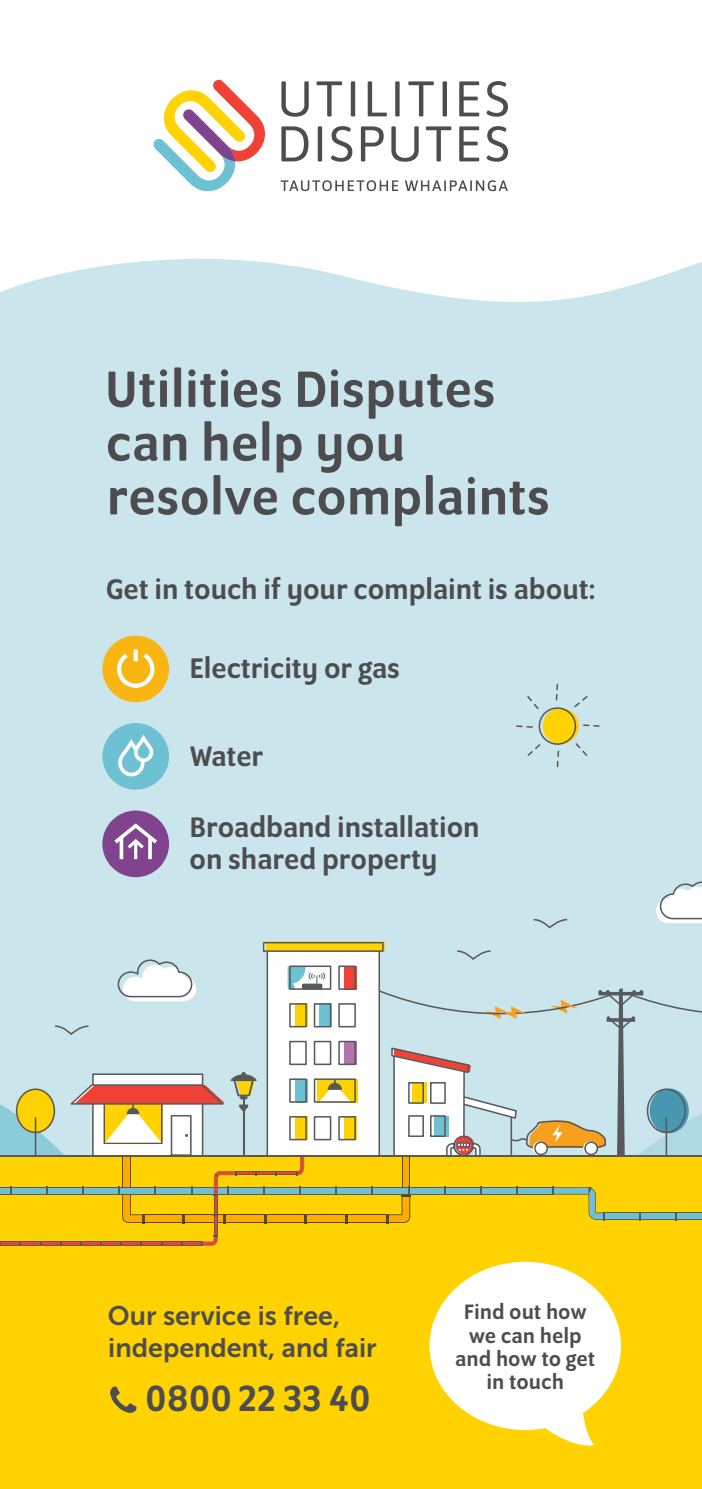
<style>
.page{position:relative;width:702px;height:1489px;background:#fff}
.page>*{position:absolute;margin:0;border:0;box-sizing:border-box;transform-origin:0 0}
.UD_DLE_H2{font:500 55px/53.8px "Program OT";letter-spacing:.03em;color:#4d4d4f}
.UD_DLE_H2-2{font:500 39.25px "Program OT";letter-spacing:.05em;color:#4d4d4f}
.UD_DLE_H2-3{font:500 30.5px/32px "Program OT";letter-spacing:.02em;color:#4d4d4f}
.Body{font:26.75px/31.8px "Museo Sans 700";color:#4d4d4f}
.Body-2{font:500 22.5px/23.2px "Program OT";letter-spacing:.03em;color:#4d4d4f;text-align:center}
</style>
<div class="page">
<div style="left:0;top:164px;width:702px;height:1044px;background:#cbe5ec"></div>
<div style="left:0;top:1156px;width:702px;height:332px;background:#ffd200"></div>
<div style="left:305px;top:1215px;width:40px;height:6px;background:#ffac00"></div>
<hr style="left:305px;top:1214px;width:40px;height:1px;background:#58595b">
<hr style="left:305px;top:1221px;width:40px;height:1px;background:#58595b">
<div style="left:345px;top:1215px;width:41px;height:6px;background:#ffac00"></div>
<hr style="left:345px;top:1214px;width:41px;height:1px;background:#58595b">
<hr style="left:345px;top:1221px;width:41px;height:1px;background:#58595b">
<svg style="left:345px;top:1214px;width:2px;height:9px"></svg>
<div style="left:267px;top:947px;width:112px;height:208px;background:#fff"></div>
<div style="left:266px;top:946px;width:114px;height:210px;border:2px solid #58595b"></div>
<div style="left:299px;top:1187px;width:36px;height:6px;background:#6ec1d3"></div>
<hr style="left:299px;top:1187px;width:36px;height:1px;background:#58595b">
<hr style="left:299px;top:1193px;width:36px;height:1px;background:#58595b">
<div style="left:335px;top:1187px;width:36px;height:6px;background:#6ec1d3"></div>
<hr style="left:335px;top:1187px;width:36px;height:1px;background:#58595b">
<hr style="left:335px;top:1193px;width:36px;height:1px;background:#58595b">
<svg style="left:335px;top:1186px;width:2px;height:7px"></svg>
<svg style="left:0;top:1056px;width:307px;height:190px"></svg>
<div style="left:344px;top:966px;width:13px;height:23px;background:#ef4136"></div>
<div style="left:295px;top:1003px;width:13px;height:23px;background:#ffd200"></div>
<div style="left:295px;top:1116px;width:13px;height:23px;background:#ffd200"></div>
<div style="left:344px;top:1041px;width:13px;height:23px;background:#b373ae"></div>
<div style="left:344px;top:1116px;width:13px;height:23px;background:#ffd200"></div>
<div style="left:319px;top:1003px;width:13px;height:23px;background:#6ec1d3"></div>
<div style="left:295px;top:1078px;width:13px;height:24px;background:#6ec1d3"></div>
<div style="left:338px;top:965px;width:18px;height:24px;border:2px solid #58595b"></div>
<div style="left:289px;top:1003px;width:18px;height:24px;border:2px solid #58595b"></div>
<div style="left:314px;top:1003px;width:17px;height:24px;border:2px solid #58595b"></div>
<div style="left:338px;top:1003px;width:18px;height:24px;border:2px solid #58595b"></div>
<div style="left:289px;top:1040px;width:18px;height:25px;border:2px solid #58595b"></div>
<div style="left:314px;top:1040px;width:17px;height:25px;border:2px solid #58595b"></div>
<div style="left:338px;top:1040px;width:18px;height:25px;border:2px solid #58595b"></div>
<div style="left:289px;top:1078px;width:18px;height:24px;border:2px solid #58595b"></div>
<div style="left:289px;top:1115px;width:18px;height:25px;border:2px solid #58595b"></div>
<div style="left:314px;top:1115px;width:17px;height:25px;border:2px solid #58595b"></div>
<div style="left:338px;top:1115px;width:18px;height:25px;border:2px solid #58595b"></div>
<div style="left:543px;top:708px;width:36px;height:36px;background:#ffd200;border-radius:50%"></div>
<div style="left:538px;top:707px;width:38px;height:37px;border:2px solid #58595b;border-radius:50%"></div>
<svg style="left:555px;top:683px;width:4px;height:18px"></svg>
<svg style="left:574px;top:696px;width:14px;height:12px"></svg>
<svg style="left:527px;top:744px;width:14px;height:12px"></svg>
<svg style="left:556px;top:750px;width:4px;height:18px"></svg>
<svg style="left:516px;top:725px;width:17px;height:3px"></svg>
<svg style="left:583px;top:724px;width:17px;height:3px"></svg>
<svg style="left:575px;top:743px;width:13px;height:13px"></svg>
<svg style="left:527px;top:696px;width:12px;height:13px"></svg>
<svg style="left:117px;top:959px;width:79px;height:42px"></svg>
<svg style="left:656px;top:881px;width:46px;height:42px"></svg>
<div style="left:317px;top:1079px;width:40px;height:23px;background:#ffd200"></div>
<svg style="left:321px;top:1081px;width:27px;height:18px"></svg>
<svg style="left:55px;top:1025px;width:34px;height:10px"></svg>
<svg style="left:533px;top:918px;width:35px;height:11px"></svg>
<svg style="left:457px;top:950px;width:34px;height:10px"></svg>
<svg style="left:371px;top:988px;width:331px;height:235px"></svg>
<div style="left:266px;top:941px;width:119px;height:10px;background:#ffd200"></div>
<div style="left:263px;top:941px;width:120px;height:10px;border:2px solid #58595b"></div>
<div style="left:314px;top:1078px;width:42px;height:24px;border:2px solid #58595b"></div>
<div style="left:289px;top:965px;width:42px;height:24px;border:2px solid #58595b"></div>
<svg style="left:288px;top:966px;width:37px;height:23px"></svg>
<hr style="left:0;top:1155px;width:702px;height:1px;background:#58595b">
<svg style="left:1px;top:79px;width:701px;height:223px;fill:#fff"></svg>
<svg style="left:0;top:164px;width:1px;height:129px"></svg>
<svg style="left:281px;top:81px;width:28px;height:36px"></svg>
<svg style="left:316px;top:81px;width:26px;height:35px"></svg>
<hr style="left:351px;top:81px;width:4px;height:35px;background:#4d4d4f;border-radius:2px">
<svg style="left:367px;top:81px;width:20px;height:35px"></svg>
<svg style="left:395px;top:81px;width:4px;height:35px"></svg>
<svg style="left:408px;top:81px;width:26px;height:35px"></svg>
<div style="left:442px;top:81px;width:5px;height:35px;background:#4d4d4f;border-radius:2px"></div>
<svg style="left:459px;top:81px;width:20px;height:35px"></svg>
<svg style="left:486px;top:81px;width:22px;height:36px"></svg>
<svg style="left:280px;top:180px;width:118px;height:11px"></svg>
<svg style="left:405px;top:180px;width:103px;height:11px"></svg>
<svg style="left:153px;top:80px;width:112px;height:111px"></svg>
<svg style="left:281px;top:126px;width:27px;height:35px"></svg>
<hr style="left:318px;top:126px;width:4px;height:35px;background:#4d4d4f;border-radius:2px">
<svg style="left:331px;top:126px;width:21px;height:36px"></svg>
<svg style="left:361px;top:126px;width:22px;height:35px"></svg>
<svg style="left:391px;top:126px;width:27px;height:36px"></svg>
<svg style="left:426px;top:126px;width:25px;height:35px"></svg>
<svg style="left:459px;top:126px;width:20px;height:35px"></svg>
<svg style="left:486px;top:126px;width:22px;height:36px"></svg>
<div style="left:102px;top:635px;width:67px;height:67px;background:#f9b613;border-radius:50%"></div>
<svg style="left:117px;top:649px;width:38px;height:39px"></svg>
<div style="left:102px;top:723px;width:67px;height:66px;background:#6ec1d3;border-radius:50%"></div>
<svg style="left:118px;top:736px;width:36px;height:41px"></svg>
<div style="left:102px;top:810px;width:67px;height:67px;background:#80438e;border-radius:50%"></div>
<svg style="left:148px;top:851px;width:4px;height:8px"></svg>
<hr style="left:120px;top:837px;width:3px;height:22px;background:#fff">
<hr style="left:134px;top:842px;width:3px;height:17px;background:#fff">
<svg style="left:110px;top:821px;width:51px;height:30px"></svg>
<svg style="left:429px;top:1261px;width:192px;height:185px"></svg>
<svg style="left:110px;top:1386px;width:26px;height:26px"></svg>
<p class="UD_DLE_H2" style="left:106px;top:361px;width:391px">Utilities Disputes can help you</p>
<p class="UD_DLE_H2" style="left:107px;top:469px;width:443px">resolve complaints</p>
<p class="UD_DLE_H2-3" style="left:106px;top:572px;width:490px">Get in touch if your complaint is about:</p>
<p class="UD_DLE_H2-3" style="left:190px;top:652px;width:211px">Electricity or gas</p>
<p class="UD_DLE_H2-3" style="left:190px;top:739px;width:75px">Water</p>
<p class="UD_DLE_H2-3" style="left:190px;top:811px;width:291px">Broadband installation on shared property</p>
<p class="Body" style="left:108px;top:1299px;width:270px">Our service is free, independent, and fair</p>
<p class="UD_DLE_H2-2" style="left:146px;top:1375px;width:225px">0800 22 33 40</p>
<p class="Body-2" style="left:455px;top:1300px;width:141px">Find out how we can help and how to get in touch</p>
</div>
